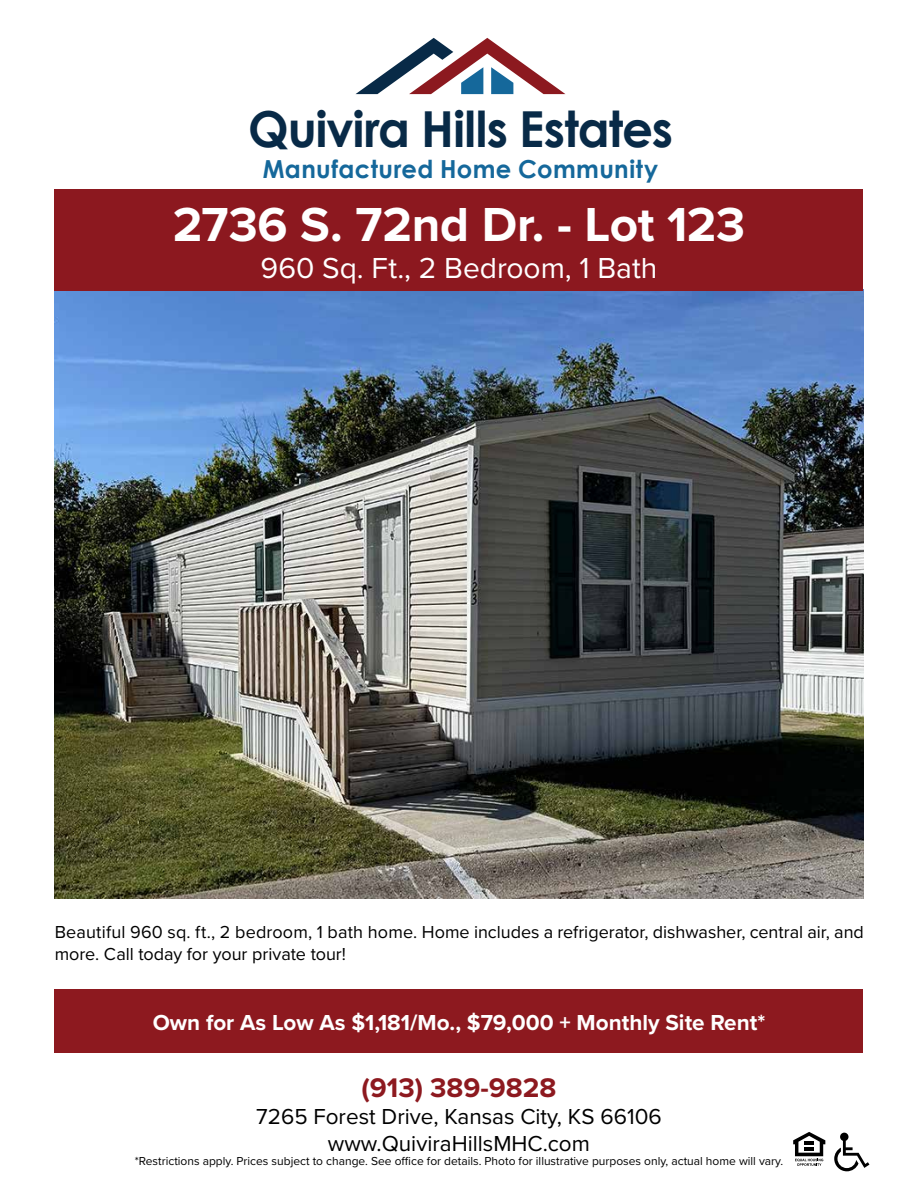
<style>
.page{position:relative;width:918px;height:1188px;background:#fff}
.page>*{position:absolute;margin:0;border:0;box-sizing:border-box;transform-origin:0 0}
.t1{font:700 49.65px "Century Gothic";letter-spacing:-.015em;color:#082a47}
.t2{font:700 49.5px "Proxima Nova";letter-spacing:-.005em;color:#fff}
.t3{font:30px "Proxima Nova";color:#fff}
.t4{font:700 27.9px "Proxima Nova";color:#8d191f}
.t5{font:700 24.9px "Century Gothic";letter-spacing:.015em;color:#15689b}
.t6{font:22.5px/27px "Proxima Nova";color:#000;text-align:center}
.t7{font:700 22.5px "Proxima Nova";color:#fff}
.t8{font:18px/22.5px "Proxima Nova";color:#000}
.t9{font:12px "Proxima Nova";color:#000}
</style>
<div class="page">
<img style="left:55px;top:290px;width:809px;height:608px">
<div style="left:55px;top:189px;width:808px;height:102px;background:#8c181f"></div>
<svg style="left:356px;top:38px;width:209px;height:56px"></svg>
<svg style="left:834px;top:1133px;width:35px;height:38px"></svg>
<svg style="left:793px;top:1132px;width:32px;height:34px"></svg>
<div style="left:55px;top:989px;width:808px;height:64px;background:#8d191f"></div>
<h1 class="t1" style="left:248px;top:91px;width:426px">Quivira Hills Estates</h1>
<h3 class="t5" style="left:263px;top:150px;width:397px">Manufactured Home Community</h3>
<h2 class="t2" style="left:173px;top:187px;width:574px">2736 S. 72nd Dr. - Lot 123</h2>
<h3 class="t3" style="left:260px;top:245px;width:399px">960 Sq. Ft., 2 Bedroom, 1 Bath</h3>
<p class="t8" style="left:55px;top:920px;width:811px">Beautiful 960 sq. ft., 2 bedroom, 1 bath home. Home includes a refrigerator, dishwasher, central air, and more. Call today for your private tour!</p>
<p class="t7" style="left:153px;top:1006px;width:614px">Own for As Low As $1,181/Mo., $79,000 + Monthly Site Rent*</p>
<h3 class="t4" style="left:362px;top:1067px;width:196px">(913) 389-9828</h3>
<p class="t6" style="left:256px;top:1102px;width:407px">7265 Forest Drive, Kansas City, KS 66106 www.QuiviraHillsMHC.com</p>
<p class="t9" style="left:135px;top:1153px;width:650px">*Restrictions apply. Prices subject to change. See office for details. Photo for illustrative purposes only, actual home will vary.</p>
</div>
